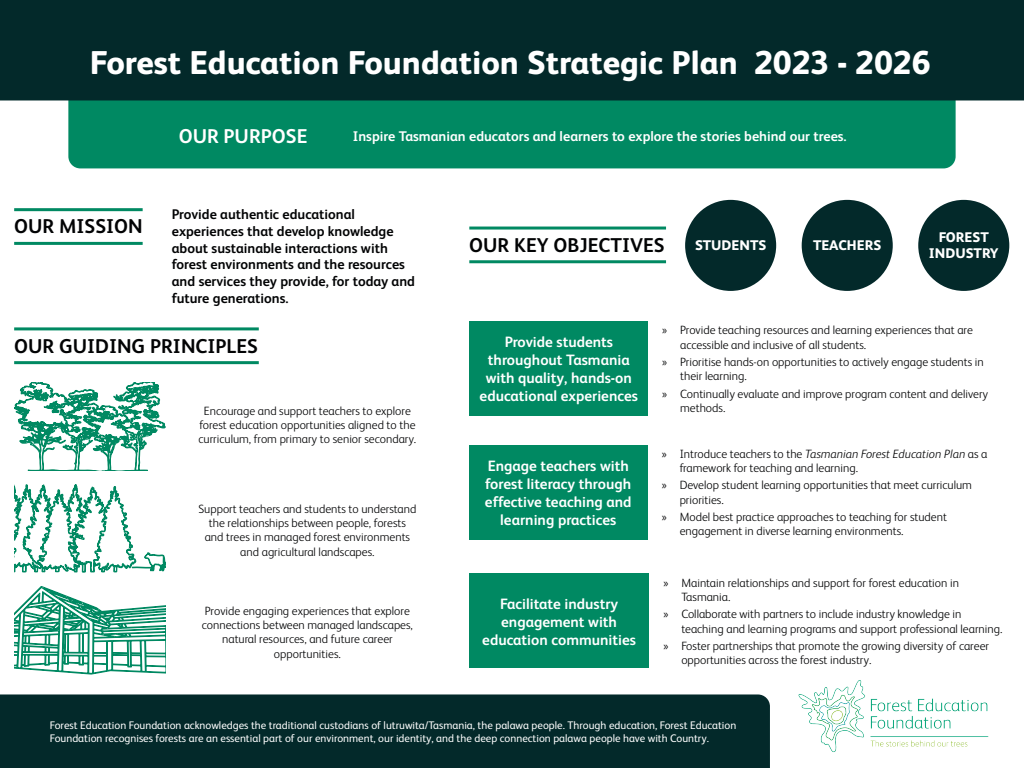
<style>
.page{position:relative;width:1024px;height:768px;background:#fff}
.page>*{position:absolute;margin:0;border:0;box-sizing:border-box;transform-origin:0 0}
.t1{font:800 33px "FS Albert";color:#fff}
.t2{font:700 20px "FS Albert";color:#020304}
.t3{font:700 20px "FS Albert";color:#fff}
.t4{font:700 15px/18px "FS Albert";color:#fff;text-align:center}
.t5{font:700 14px/16.8px "FS Albert";color:#020304}
.t6{font:700 14px "FS Albert";color:#fff}
.t7{font:800 14px/16.8px "FS Albert";color:#fff;text-align:center}
.t8{font:300 12px/14.4px "FS Albert";color:#020304}
.t9{font:11px/13.2px "FS Albert";color:#fff}
.s1{font-family:"Myriad Pro";font-weight:400}
.s2{font-style:italic}
</style>
<div class="page">
<div style="left:0;top:694px;width:770px;height:74px;background:#03292a"></div>
<div style="left:68px;top:73px;width:888px;height:95px;background:#008962;border-radius:12px"></div>
<hr style="left:14px;top:208px;width:129px;height:3px;background:#008962">
<hr style="left:14px;top:242px;width:129px;height:3px;background:#008962">
<hr style="left:14px;top:327px;width:245px;height:3px;background:#008962">
<hr style="left:14px;top:361px;width:245px;height:3px;background:#008962">
<svg style="left:14px;top:383px;width:151px;height:87px"></svg>
<svg style="left:14px;top:587px;width:151px;height:87px"></svg>
<svg style="left:14px;top:485px;width:151px;height:87px"></svg>
<div style="left:0;top:0;width:1024px;height:100px;background:#03292a"></div>
<div style="left:470px;top:321px;width:178px;height:95px;background:#008962"></div>
<hr style="left:469px;top:227px;width:197px;height:3px;background:#008962">
<hr style="left:469px;top:260px;width:197px;height:3px;background:#008962">
<div style="left:469px;top:445px;width:178px;height:94px;background:#008962"></div>
<div style="left:469px;top:573px;width:180px;height:95px;background:#008962"></div>
<div style="left:802px;top:200px;width:91px;height:91px;background:#03292a;border-radius:50%"></div>
<div style="left:685px;top:200px;width:91px;height:91px;background:#03292a;border-radius:50%"></div>
<div style="left:918px;top:200px;width:91px;height:91px;background:#03292a;border-radius:50%"></div>
<img style="left:798px;top:680px;width:191px;height:72px">
<p class="t1" style="left:90px;top:44px;width:842px">Forest Education Foundation Strategic Plan 2023 - 2026</p>
<p class="t2" style="left:14px;top:215px;width:130px">OUR MISSION</p>
<p class="t3" style="left:179px;top:125px;width:130px">OUR PURPOSE</p>
<p class="t6" style="left:353px;top:128px;width:495px">Inspire Tasmanian educators and learners to explore the stories behind our trees.</p>
<p class="t5" style="left:172px;top:206px;width:245px">Provide authentic educational experiences that develop knowledge about sustainable interactions with forest environments and the resources and services they provide, for today and future generations.</p>
<p class="t2" style="left:469px;top:234px;width:197px">OUR KEY OBJECTIVES</p>
<p class="t7" style="left:695px;top:237px;width:73px">STUDENTS</p>
<p class="t7" style="left:813px;top:237px;width:70px">TEACHERS</p>
<p class="t7" style="left:929px;top:228px;width:71px">FOREST<br>INDUSTRY</p>
<p class="t2" style="left:14px;top:335px;width:245px">OUR GUIDING PRINCIPLES</p>
<p class="t8" style="left:199px;top:403px;width:219px;text-align:center">Encourage and support teachers to explore forest education opportunities aligned to the curriculum, from primary to senior secondary.</p>
<p class="t8" style="left:198px;top:501px;width:220px;text-align:center">Support teachers and students to understand the relationships between people, forests and trees in managed forest environments and agricultural landscapes.</p>
<p class="t8" style="left:202px;top:603px;width:213px;text-align:center">Provide engaging experiences that explore connections between managed landscapes, natural resources, and future career opportunities.</p>
<p class="t4" style="left:480px;top:333px;width:160px">Provide students throughout Tasmania with quality, hands-on educational experiences</p>
<p class="t8" style="left:680px;top:323px;width:294px;text-indent:-18px"><span class="s1">»</span> Provide teaching resources and learning experiences that are accessible and inclusive of all students.</p>
<p class="t8" style="left:680px;top:355px;width:305px;text-indent:-18px"><span class="s1">»</span> Prioritise hands-on opportunities to actively engage students in their learning.</p>
<p class="t8" style="left:680px;top:386px;width:309px;text-indent:-18px"><span class="s1">»</span> Continually evaluate and improve program content and delivery methods.</p>
<p class="t4" style="left:485px;top:457px;width:148px">Engage teachers with forest literacy through effective teaching and learning practices</p>
<p class="t8" style="left:680px;top:446px;width:309px;text-indent:-18px"><span class="s1">»</span> Introduce teachers to the <span class="s2">Tasmanian Forest Education Plan</span> as a framework for teaching and learning.</p>
<p class="t8" style="left:680px;top:478px;width:294px;text-indent:-18px"><span class="s1">»</span> Develop student learning opportunities that meet curriculum priorities.</p>
<p class="t8" style="left:680px;top:510px;width:269px;text-indent:-18px"><span class="s1">»</span> Model best practice approaches to teaching for student engagement in diverse learning environments.</p>
<p class="t4" style="left:500px;top:594px;width:120px;text-align:left">Facilitate industry engagement with</p>
<p class="t4" style="left:482px;top:630px;width:155px">education communities</p>
<p class="t8" style="left:681px;top:575px;width:279px;text-indent:-18px"><span class="s1">»</span> Maintain relationships and support for forest education in<br>Tasmania.</p>
<p class="t8" style="left:681px;top:607px;width:323px;text-indent:-18px"><span class="s1">»</span> Collaborate with partners to include industry knowledge in teaching and learning programs and support professional learning.</p>
<p class="t8" style="left:681px;top:638px;width:309px;text-indent:-18px"><span class="s1">»</span> Foster partnerships that promote the growing diversity of career opportunities across the forest industry.</p>
<p class="t9" style="left:50px;top:718px;width:688px">Forest Education Foundation acknowledges the traditional custodians of lutruwita/Tasmania, the palawa people. Through education, Forest Education<br>Foundation recognises forests are an essential part of our environment, our identity, and the deep connection palawa people have with Country.</p>
</div>
